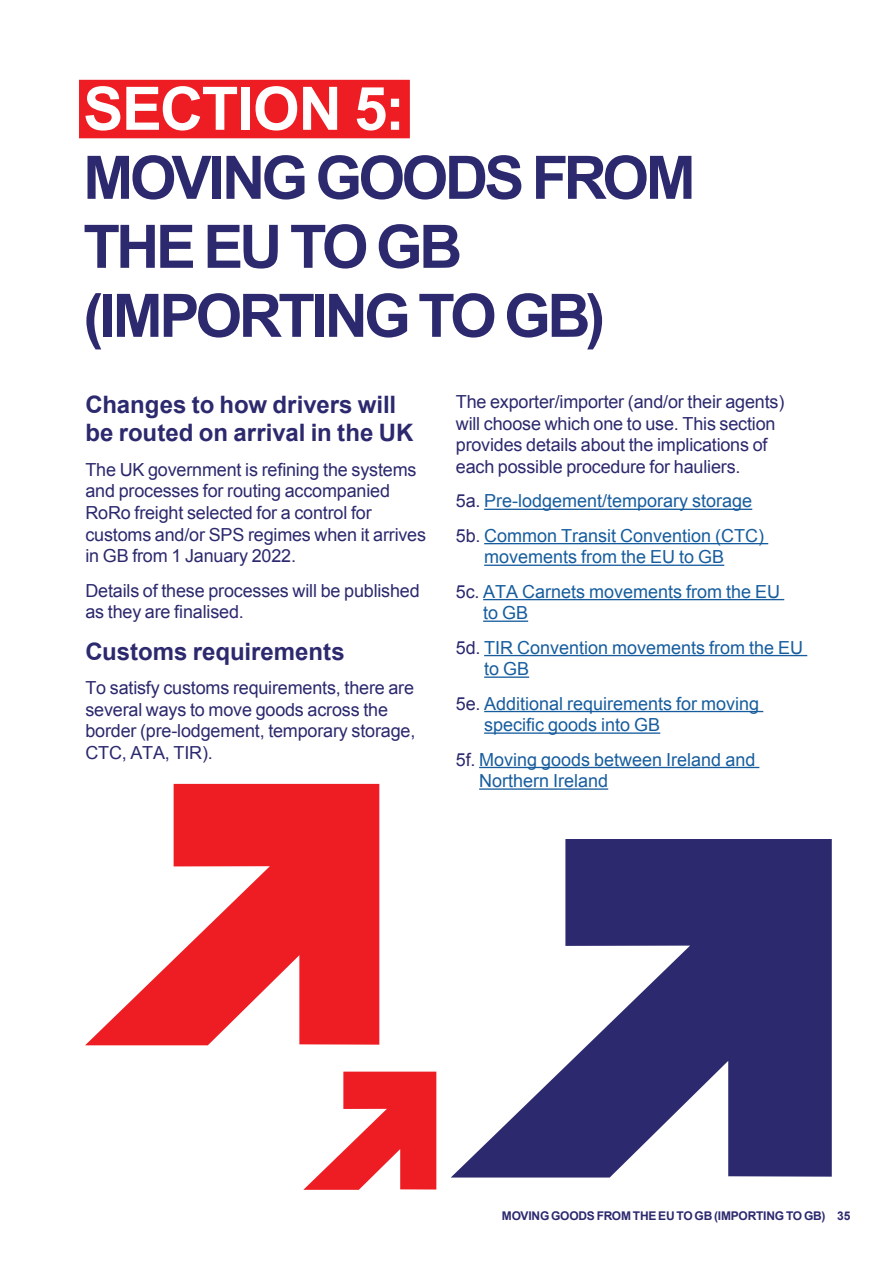
<style>
.page{position:relative;width:893px;height:1263px;background:#fff}
.page>*{position:absolute;margin:0;border:0;box-sizing:border-box;transform-origin:0 0}
._00_-_CAP_Headers_in{font:700 60px/69px "Arial";letter-spacing:-.06em;color:#2c296e}
._00_-_W_O_Red_slug_p{font:700 60px "Arial";letter-spacing:-.02em;color:#fff}
._03_-_A_Heads{font:700 24px/28.8px "Arial";color:#2c296e}
._02_-_Main_TEXT_styl{font:18px/21.6px "Arial";letter-spacing:-.01em;color:#2c296e}
._02_-_Main_TEXT_styl-2{font:18px/21.6px "Arial";color:#175d9e}
.t1{font:700 12px "Arial";letter-spacing:-.02em;color:#2c296e}
.s1{color:#2c296e}
</style>
<div class="page">
<svg style="left:451px;top:839px;width:381px;height:338px;fill:#2c296e"></svg>
<svg style="left:85px;top:784px;width:294px;height:261px;fill:#ee1d23"></svg>
<hr style="left:484px;top:509px;width:268px;height:1px;background:#175d9e">
<hr style="left:484px;top:543px;width:284px;height:1px;background:#175d9e">
<hr style="left:484px;top:565px;width:240px;height:1px;background:#175d9e">
<hr style="left:483px;top:599px;width:301px;height:1px;background:#175d9e">
<hr style="left:483px;top:620px;width:45px;height:2px;background:#175d9e">
<hr style="left:484px;top:655px;width:323px;height:1px;background:#175d9e">
<hr style="left:484px;top:676px;width:45px;height:2px;background:#175d9e">
<hr style="left:484px;top:711px;width:279px;height:1px;background:#175d9e">
<hr style="left:484px;top:732px;width:176px;height:2px;background:#175d9e">
<hr style="left:479px;top:767px;width:280px;height:1px;background:#175d9e">
<hr style="left:479px;top:788px;width:129px;height:2px;background:#175d9e">
<div style="left:79px;top:80px;width:331px;height:58px;background:#ee1d23"></div>
<svg style="left:303px;top:1071px;width:133px;height:119px"></svg>
<p class="_00_-_W_O_Red_slug_p" style="left:83px;top:69px;width:323px">SECTION 5:</p>
<p class="_00_-_CAP_Headers_in" style="left:83px;top:145px;width:614px">MOVING GOODS FROM<br>THE EU TO GB (IMPORTING TO GB)</p>
<p class="_03_-_A_Heads" style="left:85px;top:391px;width:329px">Changes to how drivers will be routed on arrival in the UK</p>
<p class="_02_-_Main_TEXT_styl" style="left:85px;top:459px;width:342px">The UK government is refining the systems and processes for routing accompanied RoRo freight selected for a control for customs and/or SPS regimes when it arrives in GB from 1 January 2022.</p>
<p class="_02_-_Main_TEXT_styl" style="left:85px;top:580px;width:336px">Details of these processes will be published as they are finalised.</p>
<p class="_03_-_A_Heads" style="left:85px;top:638px;width:261px">Customs requirements</p>
<p class="_02_-_Main_TEXT_styl" style="left:85px;top:677px;width:331px">To satisfy customs requirements, there are several ways to move goods across the border (pre-lodgement, temporary storage, CTC, ATA, TIR).</p>
<p class="_02_-_Main_TEXT_styl" style="left:456px;top:391px;width:330px">The exporter/importer (and/or their agents) will choose which one to use. This section provides details about the implications of each possible procedure for hauliers.</p>
<p class="_02_-_Main_TEXT_styl-2" style="left:456px;top:490px;width:298px"><span class="s1">5a.</span> Pre-lodgement/temporary storage</p>
<p class="_02_-_Main_TEXT_styl-2" style="left:484px;top:525px;width:282px;text-indent:-28px"><span class="s1">5b.</span> Common Transit Convention (CTC) movements from the EU to GB</p>
<p class="_02_-_Main_TEXT_styl-2" style="left:483px;top:581px;width:299px;text-indent:-27px"><span class="s1">5c.</span> ATA Carnets movements from the EU to GB</p>
<p class="_02_-_Main_TEXT_styl-2" style="left:484px;top:637px;width:321px;text-indent:-28px"><span class="s1">5d.</span> TIR Convention movements from the EU to GB</p>
<p class="_02_-_Main_TEXT_styl-2" style="left:484px;top:693px;width:277px;text-indent:-28px"><span class="s1">5e.</span> Additional requirements for moving specific goods into GB</p>
<p class="_02_-_Main_TEXT_styl-2" style="left:479px;top:749px;width:278px;text-indent:-23px"><span class="s1">5f.</span> Moving goods between Ireland and<br>Northern Ireland</p>
<p class="t1" style="left:502px;top:1208px;width:350px">MOVING GOODS FROM THE EU TO GB (IMPORTING TO GB) 35</p>
</div>
